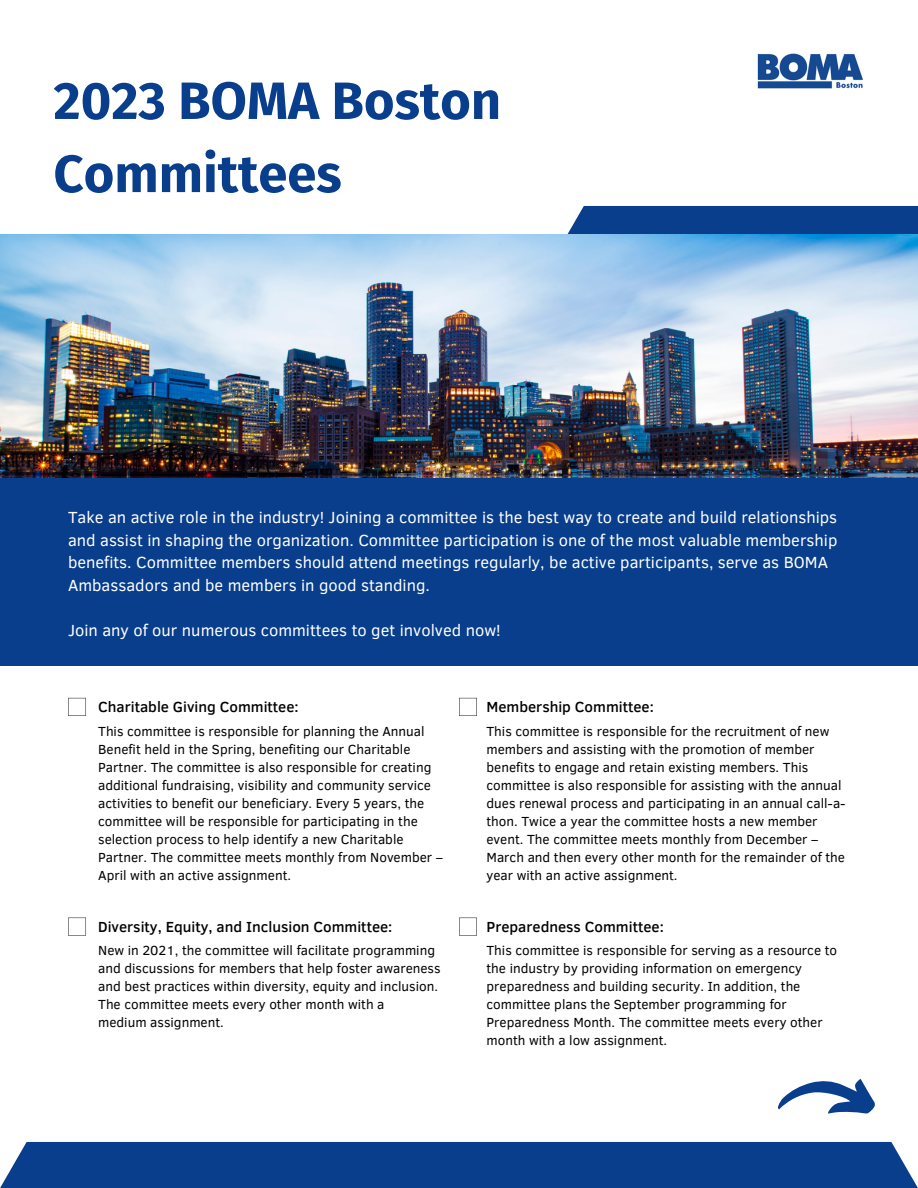
<style>
.page{position:relative;width:918px;height:1188px;background:#fff}
.page>*{position:absolute;margin:0;border:0;box-sizing:border-box;transform-origin:0 0}
.t1{font:700 52.5px/73.2px "Fira Sans";color:#083e8b}
.t2{font:16.5px/22.5px "Clear Sans";color:#fff}
.t3{font:500 15px "Clear Sans";color:#000}
.t4{font:13.5px/18px "Clear Sans";color:#000}
</style>
<div class="page">
<svg style="left:68px;top:698px;width:18px;height:18px"></svg>
<svg style="left:459px;top:698px;width:18px;height:18px"></svg>
<img style="left:757px;top:53px;width:106px;height:36px">
<svg style="left:563px;top:206px;width:355px;height:29px;background:#124892"></svg>
<img style="left:0;top:235px;width:918px;height:243px">
<div style="left:0;top:478px;width:918px;height:188px;background:#083e8b"></div>
<div style="left:0;top:1142px;width:918px;height:46px;background:#083e8b"></div>
<svg style="left:778px;top:1079px;width:97px;height:35px"></svg>
<svg style="left:68px;top:918px;width:18px;height:18px"></svg>
<svg style="left:459px;top:918px;width:18px;height:18px"></svg>
<h1 class="t1" style="left:54px;top:65px;width:449px">2023 BOMA Boston<br>Committees</h1>
<p class="t2" style="left:68px;top:505px;width:771px">Take an active role in the industry! Joining a committee is the best way to create and build relationships and assist in shaping the organization. Committee participation is one of the most valuable membership benefits. Committee members should attend meetings regularly, be active participants, serve as BOMA Ambassadors and be members in good standing.</p>
<p class="t2" style="left:68px;top:618px;width:434px">Join any of our numerous committees to get involved now!</p>
<p class="t3" style="left:98px;top:696px;width:202px">Charitable Giving Committee:</p>
<p class="t4" style="left:98px;top:721px;width:346px">This committee is responsible for planning the Annual Benefit held in the Spring, benefiting our Charitable Partner. The committee is also responsible for creating additional fundraising, visibility and community service activities to benefit our beneficiary. Every 5 years, the committee will be responsible for participating in the selection process to help identify a new Charitable Partner. The committee meets monthly from November – April with an active assignment.</p>
<p class="t3" style="left:98px;top:916px;width:296px">Diversity, Equity, and Inclusion Committee:</p>
<p class="t4" style="left:98px;top:941px;width:344px">New in 2021, the committee will facilitate programming and discussions for members that help foster awareness and best practices within diversity, equity and inclusion.<br>The committee meets every other month with a<br>medium assignment.</p>
<p class="t3" style="left:487px;top:696px;width:169px">Membership Committee:</p>
<p class="t4" style="left:487px;top:721px;width:361px">This committee is responsible for the recruitment of new members and assisting with the promotion of member benefits to engage and retain existing members. This committee is also responsible for assisting with the annual dues renewal process and participating in an annual call-a&shy;thon. Twice a year the committee hosts a new member event. The committee meets monthly from December – March and then every other month for the remainder of the year with an active assignment.</p>
<p class="t3" style="left:487px;top:916px;width:179px">Preparedness Committee:</p>
<p class="t4" style="left:487px;top:941px;width:352px">This committee is responsible for serving as a resource to the industry by providing information on emergency preparedness and building security. In addition, the committee plans the September programming for Preparedness Month. The committee meets every other month with a low assignment.</p>
</div>
